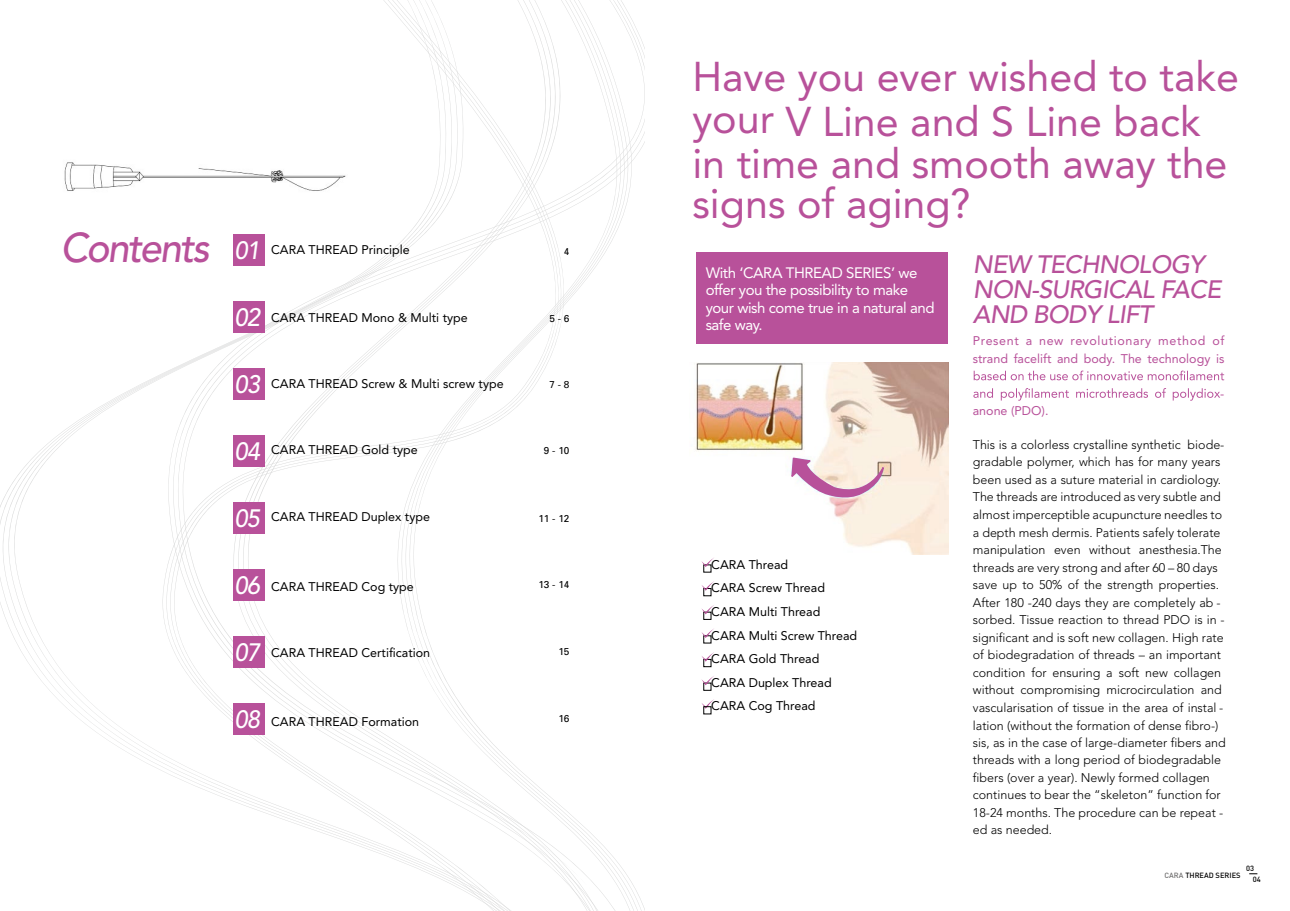
<style>
.page{position:relative;width:1290px;height:911px;background:#fff}
.page>*{position:absolute;margin:0;border:0;box-sizing:border-box;transform-origin:0 0}
.t1{font:41.25px/42.2px "Avenir";color:#b8519a}
.t2{font:italic 500 41.25px "Avenir";letter-spacing:-.05em;color:#b8519a;scale:.95 1}
.t3{font:italic 500 25px/25px "Avenir";letter-spacing:-.03em;color:#b8519a}
.t4{font:italic 500 25px "Avenir";letter-spacing:-.05em;color:#fff;scale:.95 1}
.t5{font:15px/17.5px "Avenir";letter-spacing:-.03em;color:#fff}
.t6{font:300 12.5px/17.5px "Avenir";color:#000}
.t7{font:12.5px/23.5px "Avenir";color:#000}
.t8{font:12.5px/17.5px "Avenir";color:#b8519a}
.t9{font:10px "Univers";color:#000}
.t10{font:500 7.5px "DIN";color:#000}
.s1{font-size:25px;color:#fff}
.s2{color:#727171}
</style>
<div class="page">
<svg style="left:153px;top:0;width:458px;height:911px"></svg>
<div style="left:233px;top:233px;width:32px;height:32px;background:#b8519a"></div>
<div style="left:233px;top:300px;width:32px;height:32px;background:#b8519a"></div>
<div style="left:233px;top:367px;width:32px;height:32px;background:#b8519a"></div>
<div style="left:233px;top:434px;width:32px;height:32px;background:#b8519a"></div>
<div style="left:233px;top:501px;width:32px;height:32px;background:#b8519a"></div>
<div style="left:233px;top:568px;width:32px;height:32px;background:#b8519a"></div>
<div style="left:233px;top:635px;width:32px;height:32px;background:#b8519a"></div>
<div style="left:233px;top:702px;width:32px;height:32px;background:#b8519a"></div>
<img style="left:64px;top:155px;width:302px;height:43px">
<svg style="left:974px;top:370px;width:250px;height:10px"></svg>
<svg style="left:973px;top:388px;width:247px;height:13px"></svg>
<div style="left:696px;top:252px;width:252px;height:92px;background:#b8519a"></div>
<img style="left:695px;top:362px;width:253px;height:192px">
<svg style="left:790px;top:456px;width:95px;height:44px"></svg>
<svg style="left:701px;top:558px;width:13px;height:9px"></svg>
<svg style="left:701px;top:581px;width:13px;height:10px"></svg>
<svg style="left:701px;top:605px;width:13px;height:9px"></svg>
<div style="left:703px;top:659px;width:8px;height:8px;border:1px solid #000"></div>
<svg style="left:701px;top:652px;width:13px;height:9px"></svg>
<svg style="left:701px;top:628px;width:13px;height:10px"></svg>
<svg style="left:701px;top:676px;width:13px;height:9px"></svg>
<svg style="left:701px;top:699px;width:13px;height:9px"></svg>
<div style="left:703px;top:706px;width:8px;height:8px;border:1px solid #000"></div>
<h1 class="t1" style="left:692px;top:56px;width:548px">Have you ever wished to take your V Line and S Line back in time and smooth away the signs of aging?</h1>
<h1 class="t2" style="left:61px;top:224px;width:211px">Contents <span class="s1">01</span></h1>
<p class="t7" style="left:271px;top:238px;width:140px">CARA THREAD Principle</p>
<p class="t9" style="left:564px;top:245px;width:7px">4</p>
<h2 class="t4" style="left:235px;top:302px;width:28px">02</h2>
<p class="t7" style="left:271px;top:306px;width:198px">CARA THREAD Mono &amp; Multi type</p>
<p class="t9" style="left:549px;top:312px;width:22px">5 - 6</p>
<h2 class="t4" style="left:235px;top:369px;width:28px">03</h2>
<p class="t7" style="left:271px;top:372px;width:234px">CARA THREAD Screw &amp; Multi screw type</p>
<p class="t9" style="left:549px;top:378px;width:22px">7 - 8</p>
<h2 class="t4" style="left:235px;top:436px;width:28px">04</h2>
<p class="t7" style="left:271px;top:438px;width:148px">CARA THREAD Gold type</p>
<p class="t9" style="left:544px;top:444px;width:27px">9 - 10</p>
<h2 class="t4" style="left:235px;top:503px;width:28px">05</h2>
<p class="t7" style="left:271px;top:505px;width:160px">CARA THREAD Duplex type</p>
<p class="t9" style="left:538px;top:512px;width:33px">11 - 12</p>
<h2 class="t4" style="left:235px;top:570px;width:28px">06</h2>
<p class="t7" style="left:271px;top:574px;width:144px">CARA THREAD Cog type</p>
<p class="t9" style="left:538px;top:578px;width:33px">13 - 14</p>
<h2 class="t4" style="left:235px;top:637px;width:28px">07</h2>
<p class="t7" style="left:271px;top:640px;width:161px">CARA THREAD Certification</p>
<p class="t9" style="left:558px;top:645px;width:13px">15</p>
<h2 class="t4" style="left:235px;top:704px;width:28px">08</h2>
<p class="t7" style="left:271px;top:709px;width:149px">CARA THREAD Formation</p>
<p class="t9" style="left:558px;top:712px;width:13px">16</p>
<p class="t5" style="left:706px;top:264px;width:230px">With ‘CARA THREAD SERIES’ we offer you the possibility to make your wish come true in a natural and safe way.</p>
<p class="t7" style="left:711px;top:553px;width:147px">CARA Thread<br>CARA Screw Thread<br>CARA Multi Thread<br>CARA Multi Screw Thread<br>CARA Gold Thread<br>CARA Duplex Thread<br>CARA Cog Thread</p>
<h2 class="t3" style="left:973px;top:252px;width:250px">NEW TECHNOLOGY<br>NON-SURGICAL FACE<br>AND BODY LIFT</h2>
<p class="t8" style="left:973px;top:332px;width:253px">Present a new revolutionary method of strand facelift and body. The technology is</p>
<p class="t8" style="left:1220px;top:385px;width:6px">-</p>
<p class="t8" style="left:973px;top:402px;width:77px">anone (PDO).</p>
<p class="t6" style="left:973px;top:436px;width:253px">This is a colorless crystalline synthetic biode&shy;gradable polymer, which has for many years been used as a suture material in cardiology.<br>The threads are introduced as very subtle and almost imperceptible acupuncture needles to a depth mesh dermis. Patients safely tolerate manipulation even without anesthesia.The threads are very strong and after 60 – 80 days save up to 50% of the strength properties.<br>After 180 -240 days they are completely ab - sorbed. Tissue reaction to thread PDO is in - significant and is soft new collagen. High rate of biodegradation of threads – an important</p>
<p class="t6" style="left:973px;top:663px;width:252px">condition for ensuring a soft new collagen without compromising microcirculation and vascularisation of tissue in the area of instal -</p>
<p class="t6" style="left:973px;top:717px;width:254px">lation (without the formation of dense fibro-) sis, as in the case of large-diameter fibers and</p>
<p class="t6" style="left:973px;top:750px;width:250px;line-height:18.4px">threads with a long period of biodegradable fibers (over a year). Newly formed collagen</p>
<p class="t6" style="left:973px;top:786px;width:252px">continues to bear the “skeleton” function for<br>18-24 months. The procedure can be repeat - ed as needed.</p>
<p class="t10" style="left:1246px;top:863px;width:9px">03</p>
<p class="t10" style="left:1164px;top:870px;width:78px"><span class="s2">CARA</span> THREAD SERIES</p>
<p class="t10" style="left:1253px;top:874px;width:9px">04</p>
</div>
